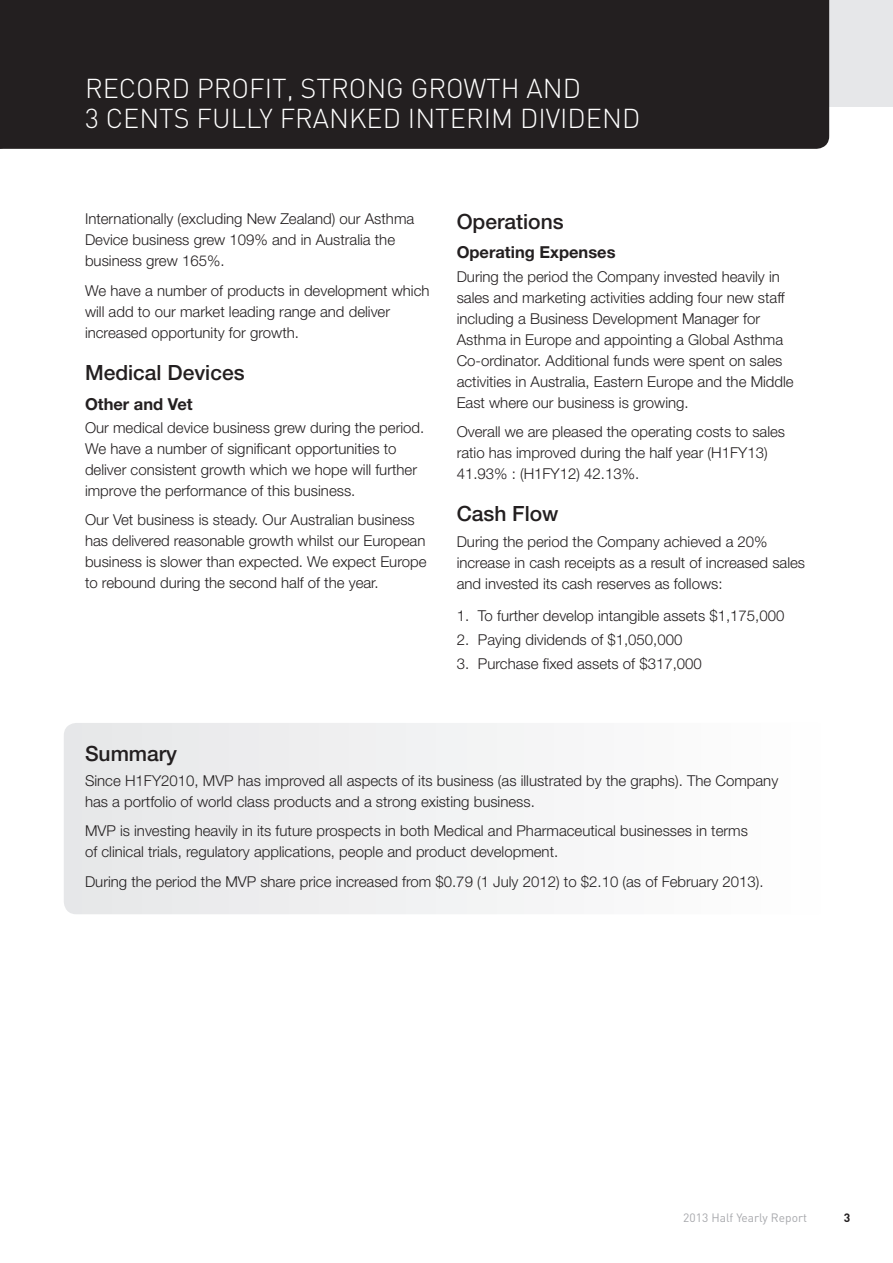
<style>
.page{position:relative;width:893px;height:1263px;background:#fff}
.page>*{position:absolute;margin:0;border:0;box-sizing:border-box;transform-origin:0 0}
.Header_caps_light{font:300 27px/30px "DIN";color:#fff}
.Large_sub{font:500 21px "Helvetica Neue";color:#231f20}
.Black_sub{font:700 16.5px "Helvetica Neue";color:#231f20}
.body_copy{font:300 15px/21px "Helvetica Neue";color:#231f20}
.t1{font:12px "DIN";color:#a8a9ad}
.t2{font:700 12px "DIN";color:#231f20}
</style>
<div class="page">
<div style="left:64px;top:723px;width:460px;height:191px;background:#eeeeef"></div>
<div style="left:0;top:0;width:893px;height:106px;background:#e6e7e9"></div>
<div style="left:11px;top:0;width:818px;height:149px;background:#231f20"></div>
<div style="left:0;top:0;width:11px;height:149px;background:#231f20"></div>
<div style="left:85px;top:30px;width:723px;height:98px;background:#231f20"></div>
<p class="Header_caps_light" style="left:85px;top:72px;width:557px">RECORD PROFIT, STRONG GROWTH AND<br>3 CENTS FULLY FRANKED INTERIM DIVIDEND</p>
<p class="body_copy" style="left:85px;top:208px;width:331px">Internationally (excluding New Zealand) our Asthma<br>Device business grew 109% and in Australia the business grew 165%.</p>
<p class="body_copy" style="left:85px;top:280px;width:346px">We have a number of products in development which will add to our market leading range and deliver increased opportunity for growth.</p>
<p class="Large_sub" style="left:85px;top:360px;width:161px">Medical Devices</p>
<p class="Black_sub" style="left:85px;top:394px;width:109px">Other and Vet</p>
<p class="body_copy" style="left:85px;top:417px;width:341px">Our medical device business grew during the period.<br>We have a number of significant opportunities to deliver consistent growth which we hope will further improve the performance of this business.</p>
<p class="body_copy" style="left:85px;top:509px;width:343px">Our Vet business is steady. Our Australian business has delivered reasonable growth whilst our European business is slower than expected. We expect Europe to rebound during the second half of the year.</p>
<p class="Large_sub" style="left:457px;top:209px;width:108px">Operations</p>
<p class="Black_sub" style="left:457px;top:242px;width:160px">Operating Expenses</p>
<p class="body_copy" style="left:457px;top:265px;width:339px">During the period the Company invested heavily in sales and marketing activities adding four new staff including a Business Development Manager for Asthma in Europe and appointing a Global Asthma Co-ordinator. Additional funds were spent on sales activities in Australia, Eastern Europe and the Middle East where our business is growing.</p>
<p class="body_copy" style="left:457px;top:421px;width:330px">Overall we are pleased the operating costs to sales ratio has improved during the half year (H1FY13)<br>41.93% : (H1FY12) 42.13%.</p>
<p class="Large_sub" style="left:457px;top:501px;width:103px">Cash Flow</p>
<p class="body_copy" style="left:457px;top:530px;width:350px">During the period the Company achieved a 20% increase in cash receipts as a result of increased sales and invested its cash reserves as follows:</p>
<p class="body_copy" style="left:457px;top:605px;width:329px">1. To further develop intangible assets $1,175,000</p>
<p class="body_copy" style="left:457px;top:629px;width:227px">2. Paying dividends of $1,050,000</p>
<p class="body_copy" style="left:457px;top:653px;width:247px">3. Purchase fixed assets of $317,000</p>
<p class="Large_sub" style="left:85px;top:740px;width:94px">Summary</p>
<p class="body_copy" style="left:85px;top:770px;width:695px">Since H1FY2010, MVP has improved all aspects of its business (as illustrated by the graphs). The Company has a portfolio of world class products and a strong existing business.</p>
<p class="body_copy" style="left:85px;top:820px;width:664px">MVP is investing heavily in its future prospects in both Medical and Pharmaceutical businesses in terms of clinical trials, regulatory applications, people and product development.</p>
<p class="body_copy" style="left:85px;top:871px;width:680px">During the period the MVP share price increased from $0.79 (1 July 2012) to $2.10 (as of February 2013).</p>
<p class="t1" style="left:683px;top:1210px;width:125px">2013 Half Yearly Report</p>
<p class="t2" style="left:844px;top:1210px;width:8px">3</p>
</div>
